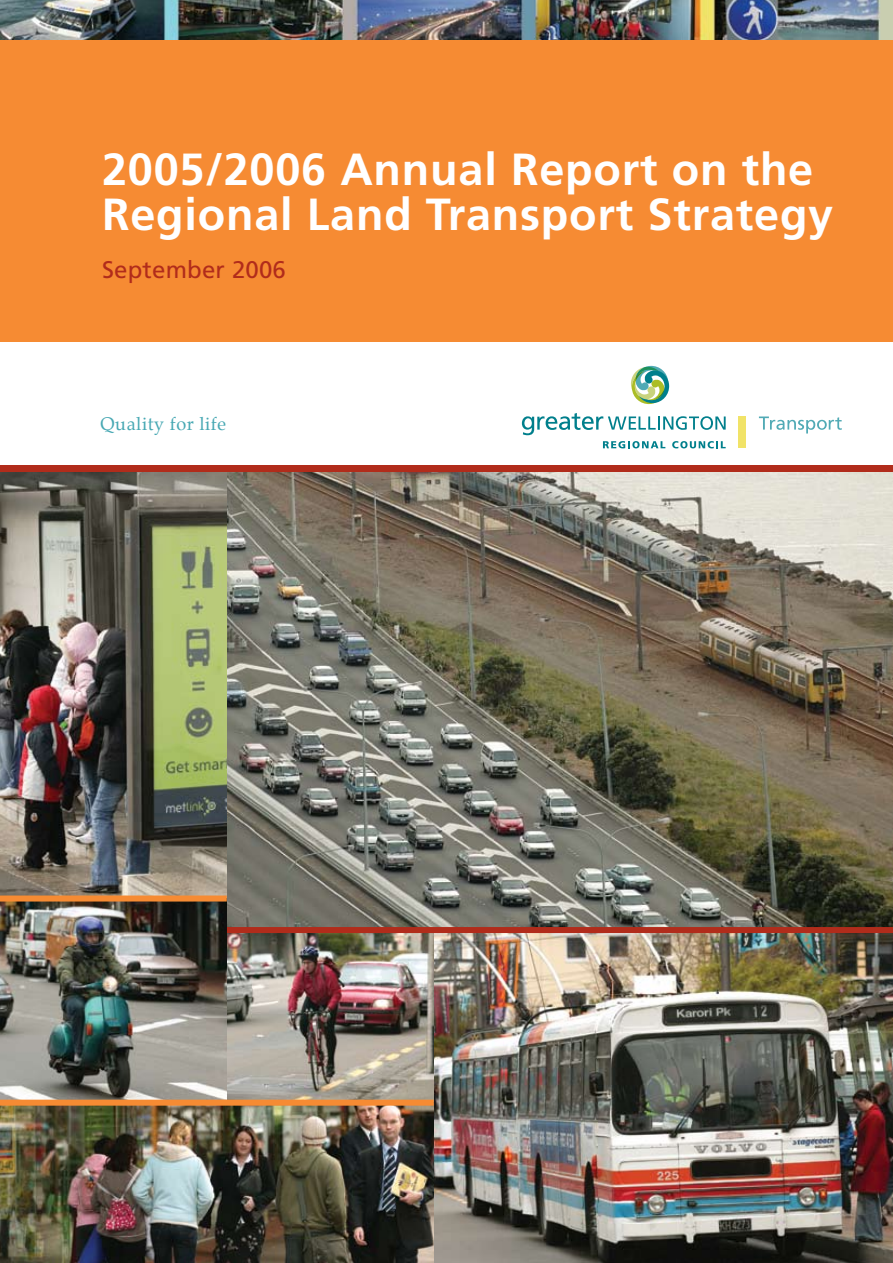
<style>
.page{position:relative;width:893px;height:1263px;background:#fff}
.page>*{position:absolute;margin:0;border:0;box-sizing:border-box;transform-origin:0 0}
.t1{font:700 45px/45px "Frutiger";letter-spacing:.02em;color:#fff}
.t2{font:24px "Frutiger";letter-spacing:.01em;color:#b12c1b}
.t3{font:18px "Palatino";letter-spacing:.03em;color:#47a8b3}
</style>
<div class="page">
<img style="left:227px;top:472px;width:666px;height:455px">
<img style="left:0;top:0;width:893px;height:40px">
<div style="left:0;top:40px;width:893px;height:302px;background:#f68b33"></div>
<svg style="left:603px;top:441px;width:62px;height:7px"></svg>
<svg style="left:672px;top:441px;width:54px;height:7px"></svg>
<svg style="left:522px;top:413px;width:204px;height:22px"></svg>
<svg style="left:631px;top:366px;width:39px;height:38px"></svg>
<div style="left:739px;top:416px;width:7px;height:32px;background:#f1e368"></div>
<svg style="left:759px;top:416px;width:83px;height:17px"></svg>
<img style="left:434px;top:933px;width:459px;height:330px">
<img style="left:227px;top:933px;width:207px;height:167px">
<img style="left:0;top:472px;width:227px;height:423px">
<div style="left:0;top:466px;width:893px;height:6px;background:#b12c1b"></div>
<img style="left:0;top:901px;width:227px;height:199px">
<img style="left:0;top:1106px;width:434px;height:157px">
<div style="left:0;top:1100px;width:434px;height:6px;background:#f68b33"></div>
<div style="left:0;top:895px;width:227px;height:6px;background:#f68b33"></div>
<div style="left:227px;top:927px;width:666px;height:6px;background:#b12c1b"></div>
<p class="t1" style="left:102px;top:146px;width:733px">2005/2006 Annual Report on the<br>Regional Land Transport Strategy</p>
<p class="t2" style="left:102px;top:256px;width:185px">September 2006</p>
<p class="t3" style="left:101px;top:412px;width:127px">Quality for life</p>
</div>
